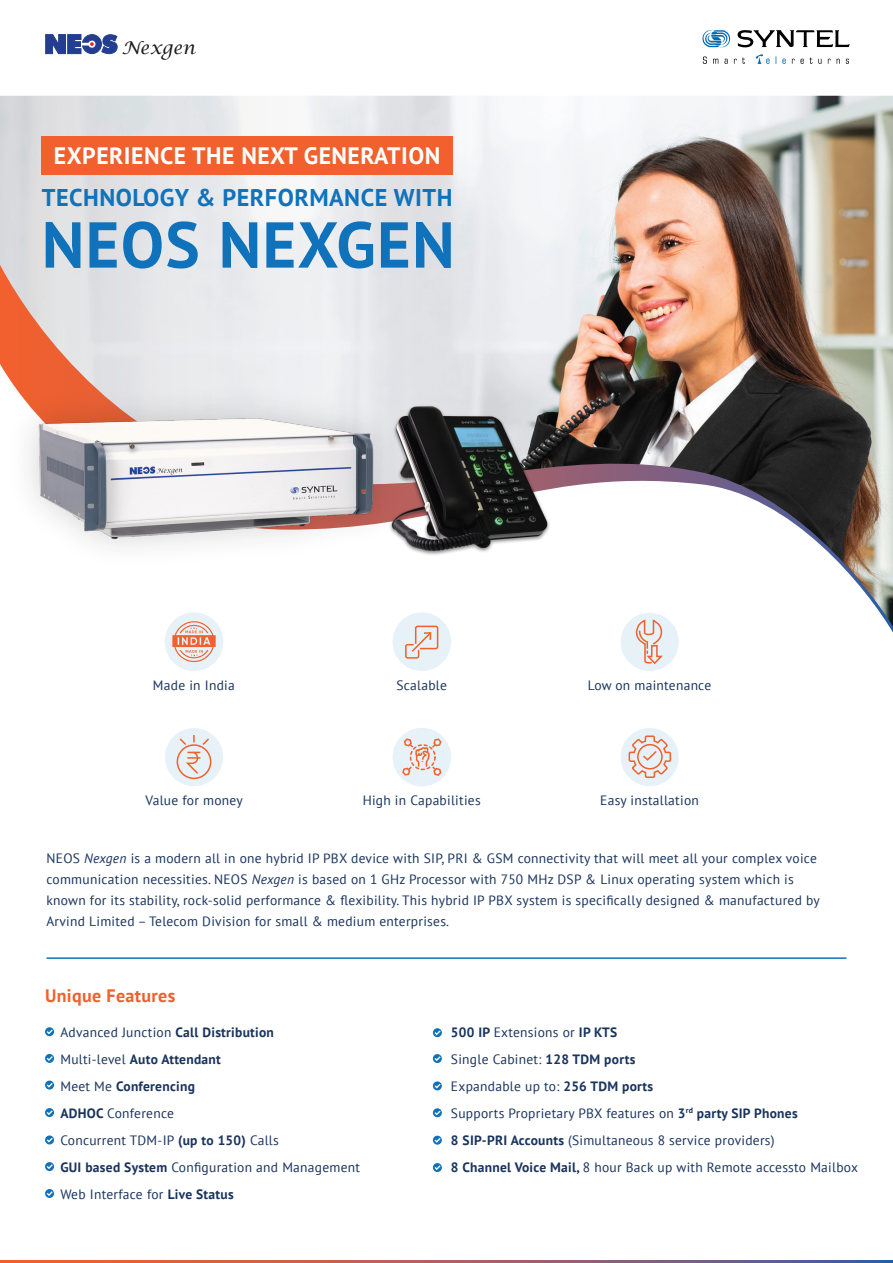
<style>
.page{position:relative;width:893px;height:1263px;background:#fff}
.page>*{position:absolute;margin:0;border:0;box-sizing:border-box;transform-origin:0 0}
.t1{font:700 64.8px "PT Sans";letter-spacing:.02em;color:#1072ba}
.t2{font:700 24.15px "PT Sans";letter-spacing:.02em;color:#1072ba}
.t3{font:700 23.7px "PT Sans";letter-spacing:.02em;color:#fff}
.t4{font:700 18px "PT Sans";letter-spacing:.02em;color:#f1602d}
.t5{font:italic 17.7px "Lucida Calligraphy";color:#1b1918}
.t6{font:13.5px/27px "PT Sans";letter-spacing:.02em;color:#19335c}
.s1{font-style:italic}
.s2{font-weight:700}
</style>
<div class="page">
<img style="left:582px;top:96px;width:311px;height:531px">
<svg style="left:0;top:96px;width:582px;height:390px"></svg>
<svg style="left:702px;top:30px;width:147px;height:18px"></svg>
<svg style="left:703px;top:54px;width:146px;height:10px"></svg>
<div style="left:42px;top:136px;width:411px;height:38px;background:#f1602d"></div>
<svg style="left:0;top:1260px;width:893px;height:3px;background:#a75f63"></svg>
<svg style="left:433px;top:1028px;width:9px;height:9px"></svg>
<svg style="left:433px;top:1054px;width:9px;height:9px"></svg>
<svg style="left:433px;top:1081px;width:9px;height:9px"></svg>
<svg style="left:433px;top:1108px;width:9px;height:9px"></svg>
<svg style="left:433px;top:1136px;width:9px;height:9px"></svg>
<svg style="left:433px;top:1163px;width:9px;height:9px"></svg>
<svg style="left:45px;top:1135px;width:9px;height:9px"></svg>
<svg style="left:45px;top:1162px;width:9px;height:9px"></svg>
<svg style="left:45px;top:1189px;width:9px;height:9px"></svg>
<svg style="left:45px;top:1027px;width:9px;height:9px"></svg>
<svg style="left:45px;top:1108px;width:9px;height:9px"></svg>
<svg style="left:45px;top:1054px;width:9px;height:9px"></svg>
<svg style="left:45px;top:1080px;width:9px;height:9px"></svg>
<div style="left:165px;top:612px;width:58px;height:59px;background:#e7f1f8;border-radius:50%"></div>
<svg style="left:172px;top:621px;width:44px;height:41px"></svg>
<div style="left:165px;top:728px;width:58px;height:58px;background:#e7f1f8;border-radius:50%"></div>
<div style="left:177px;top:744px;width:34px;height:35px;border:2px solid #f1602d;border-radius:50%"></div>
<svg style="left:178px;top:735px;width:33px;height:40px"></svg>
<div style="left:393px;top:612px;width:58px;height:59px;background:#e7f1f8;border-radius:50%"></div>
<svg style="left:405px;top:625px;width:34px;height:34px"></svg>
<div style="left:393px;top:728px;width:58px;height:58px;background:#e7f1f8;border-radius:50%"></div>
<svg style="left:402px;top:738px;width:40px;height:38px"></svg>
<div style="left:410px;top:744px;width:26px;height:26px;border:2px dashed #f1602e;border-radius:50%"></div>
<div style="left:621px;top:613px;width:58px;height:58px;background:#e7f1f8;border-radius:50%"></div>
<svg style="left:635px;top:570px;width:30px;height:95px"></svg>
<div style="left:621px;top:728px;width:58px;height:58px;background:#e7f1f8;border-radius:50%"></div>
<svg style="left:628px;top:735px;width:44px;height:44px"></svg>
<svg style="left:45px;top:34px;width:72px;height:20px"></svg>
<hr style="left:46px;top:957px;width:800px;height:2px;background:#1072ba">
<img style="left:418px;top:390px;width:157px;height:165px">
<img style="left:0;top:373px;width:418px;height:179px">
<img style="left:24px;top:388px;width:363px;height:164px">
<div style="left:206px;top:459px;width:6px;height:9px;background:#f3f0ef"></div>
<h3 class="t5" style="left:122px;top:37px;width:75px">Nexgen</h3>
<h3 class="t3" style="left:54px;top:140px;width:388px">EXPERIENCE THE NEXT GENERATION</h3>
<h2 class="t2" style="left:42px;top:182px;width:412px">TECHNOLOGY &amp; PERFORMANCE WITH</h2>
<h1 class="t1" style="left:42px;top:202px;width:414px">NEOS NEXGEN</h1>
<p class="t6" style="left:153px;top:671px;width:83px">Made in India</p>
<p class="t6" style="left:145px;top:787px;width:99px">Value for money</p>
<p class="t6" style="left:396px;top:671px;width:52px">Scalable</p>
<p class="t6" style="left:363px;top:786px;width:120px">High in Capabilities</p>
<p class="t6" style="left:588px;top:671px;width:125px">Low on maintenance</p>
<p class="t6" style="left:600px;top:786px;width:100px">Easy installation</p>
<p class="t6" style="left:46px;top:848px;width:775px;line-height:21px">NEOS <span class="s1">Nexgen</span> is a modern all in one hybrid IP PBX device with SIP, PRI &amp; GSM connectivity that will meet all your complex voice communication necessities. NEOS <span class="s1">Nexgen</span> is based on 1 GHz Processor with 750 MHz DSP &amp; Linux operating system which is known for its stability, rock-solid performance &amp; flexibility. This hybrid IP PBX system is specifically designed &amp; manufactured by Arvind Limited – Telecom Division for small &amp; medium enterprises.</p>
<h3 class="t4" style="left:45px;top:983px;width:132px">Unique Features</h3>
<p class="t6" style="left:60px;top:1018px;width:301px">Advanced Junction <span class="s2">Call Distribution<br></span>Multi-level <span class="s2">Auto Attendant<br></span>Meet Me <span class="s2">Conferencing<br>ADHOC</span> Conference<br>Concurrent TDM-IP <span class="s2">(up to 150)</span> Calls<br><span class="s2">GUI based System</span> Configuration and Management<br>Web Interface for <span class="s2">Live Status</span></p>
<p class="t6" style="left:451px;top:1018px;width:409px"><span class="s2">500 IP</span> Extensions or <span class="s2">IP KTS<br></span>Single Cabinet: <span class="s2">128 TDM ports<br></span>Expandable up to: <span class="s2">256 TDM ports<br></span>Supports Proprietary PBX features on <span class="s2">3</span><sup>rd</sup> <span class="s2">party SIP Phones<br>8 SIP-PRI Accounts</span> (Simultaneous 8 service providers)<br><span class="s2">8 Channel Voice Mail,</span> 8 hour Back up with Remote accessto Mailbox</p>
</div>
